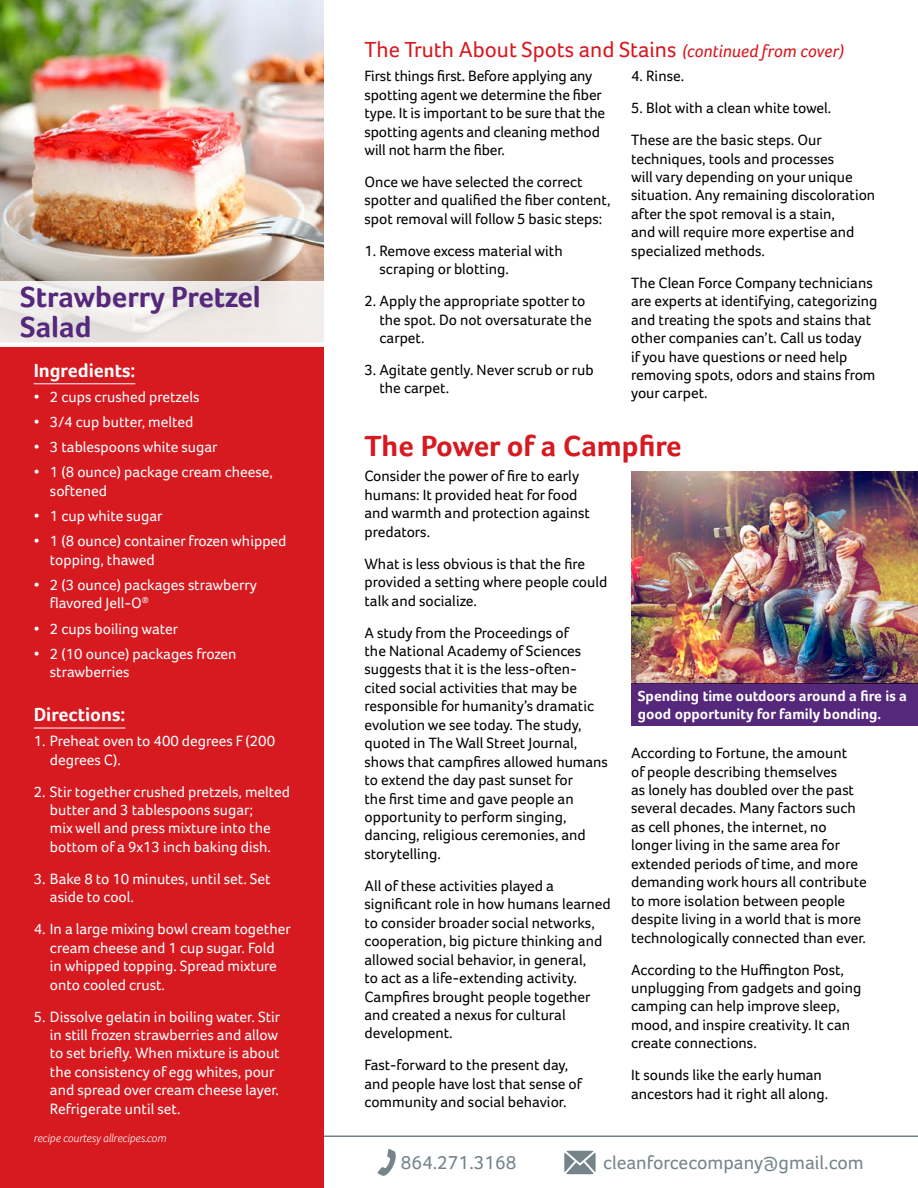
<style>
.page{position:relative;width:918px;height:1188px;background:#fff}
.page>*{position:absolute;margin:0;border:0;box-sizing:border-box;transform-origin:0 0}
.t1{font:700 30px/30px "Foco";color:#56287b}
.t2{font:700 30px "Foco";color:#d71920}
.t3{font:22.5px "Foco";color:#d71920}
.t4{font:19.5px "Foco";color:#75848b}
.t5{font:700 19.5px "Foco";color:#fff}
.t6{font:15.3px/18.5px "Foco";color:#000}
.t7{font:15.3px/18.5px "Foco";color:#fff}
.t8{font:700 15px/18px "Foco";color:#fff}
.t9{font:italic 300 12px "Foco";color:#fff}
.s1{font-style:italic;font-size:18px}
</style>
<div class="page">
<div style="left:0;top:284px;width:324px;height:904px;background:#d71920"></div>
<hr style="left:34px;top:383px;width:101px;height:1px;background:#fff">
<hr style="left:34px;top:728px;width:91px;height:1px;background:#fff">
<img style="left:0;top:0;width:324px;height:281px">
<div style="left:0;top:342px;width:324px;height:5px;background:#fff"></div>
<svg style="left:0;top:281px;width:324px;height:61px;fill:#efeae7"></svg>
<hr style="left:324px;top:1136px;width:594px;height:1px;background:#75848b">
<img style="left:631px;top:471px;width:287px;height:213px">
<div style="left:631px;top:684px;width:287px;height:42px;background:#56287b"></div>
<svg style="left:378px;top:1149px;width:18px;height:27px"></svg>
<svg style="left:564px;top:1151px;width:32px;height:23px"></svg>
<h1 class="t1" style="left:20px;top:282px;width:242px">Strawberry Pretzel<br>Salad</h1>
<p class="t5" style="left:34px;top:359px;width:103px">Ingredients:</p>
<p class="t7" style="left:34px;top:387px;width:167px">• 2 cups crushed pretzels</p>
<p class="t7" style="left:34px;top:413px;width:161px">• 3/4 cup butter, melted</p>
<p class="t7" style="left:34px;top:438px;width:185px">• 3 tablespoons white sugar</p>
<p class="t7" style="left:50px;top:463px;width:225px;text-indent:-16px">• 1 (8 ounce) package cream cheese, softened</p>
<p class="t7" style="left:34px;top:507px;width:130px">• 1 cup white sugar</p>
<p class="t7" style="left:50px;top:532px;width:238px;text-indent:-16px">• 1 (8 ounce) container frozen whipped topping, thawed</p>
<p class="t7" style="left:50px;top:575px;width:209px;text-indent:-16px">• 2 (3 ounce) packages strawberry flavored Jell-O<sup>®</sup></p>
<p class="t7" style="left:34px;top:619px;width:146px">• 2 cups boiling water</p>
<p class="t7" style="left:50px;top:644px;width:188px;text-indent:-16px">• 2 (10 ounce) packages frozen strawberries</p>
<p class="t5" style="left:34px;top:703px;width:93px">Directions:</p>
<p class="t7" style="left:50px;top:732px;width:227px;text-indent:-16px">1. Preheat oven to 400 degrees F (200 degrees C).</p>
<p class="t7" style="left:50px;top:782px;width:242px;text-indent:-16px">2. Stir together crushed pretzels, melted butter and 3 tablespoons sugar;<br>mix well and press mixture into the bottom of a 9x13 inch baking dish.</p>
<p class="t7" style="left:50px;top:869px;width:222px;text-indent:-16px">3. Bake 8 to 10 minutes, until set. Set aside to cool.</p>
<p class="t7" style="left:50px;top:920px;width:242px;text-indent:-16px">4. In a large mixing bowl cream together cream cheese and 1 cup sugar. Fold<br>in whipped topping. Spread mixture onto cooled crust.</p>
<p class="t7" style="left:50px;top:1007px;width:232px;text-indent:-16px">5. Dissolve gelatin in boiling water. Stir in still frozen strawberries and allow to set briefly. When mixture is about the consistency of egg whites, pour and spread over cream cheese layer.<br>Refrigerate until set.</p>
<p class="t9" style="left:34px;top:1131px;width:134px">recipe courtesy allrecipes.com</p>
<h2 class="t3" style="left:364px;top:36px;width:482px">The Truth About Spots and Stains <span class="s1">(continued from cover)</span></h2>
<p class="t6" style="left:364px;top:67px;width:242px">First things first. Before applying any spotting agent we determine the fiber type. It is important to be sure that the spotting agents and cleaning method will not harm the fiber.</p>
<p class="t6" style="left:364px;top:172px;width:248px">Once we have selected the correct spotter and qualified the fiber content, spot removal will follow 5 basic steps:</p>
<p class="t6" style="left:379px;top:241px;width:185px;text-indent:-15px">1. Remove excess material with scraping or blotting.</p>
<p class="t6" style="left:379px;top:292px;width:214px;text-indent:-15px">2. Apply the appropriate spotter to the spot. Do not oversaturate the carpet.</p>
<p class="t6" style="left:379px;top:360px;width:216px;text-indent:-15px">3. Agitate gently. Never scrub or rub the carpet.</p>
<p class="t6" style="left:631px;top:67px;width:55px">4. Rinse.</p>
<p class="t6" style="left:631px;top:92px;width:202px;line-height:32px">5. Blot with a clean white towel.<br>These are the basic steps. Our</p>
<p class="t6" style="left:631px;top:149px;width:246px">techniques, tools and processes<br>will vary depending on your unique situation. Any remaining discoloration after the spot removal is a stain,<br>and will require more expertise and specialized methods.</p>
<p class="t6" style="left:631px;top:273px;width:248px">The Clean Force Company technicians are experts at identifying, categorizing and treating the spots and stains that other companies can’t. Call us today<br>if you have questions or need help removing spots, odors and stains from your carpet.</p>
<h1 class="t2" style="left:364px;top:428px;width:319px">The Power of a Campfire</h1>
<p class="t6" style="left:364px;top:467px;width:227px">Consider the power of fire to early humans: It provided heat for food and warmth and protection against predators.</p>
<p class="t6" style="left:364px;top:554px;width:244px">What is less obvious is that the fire provided a setting where people could talk and socialize.</p>
<p class="t6" style="left:364px;top:623px;width:245px">A study from the Proceedings of<br>the National Academy of Sciences suggests that it is the less-often&shy;cited social activities that may be responsible for humanity’s dramatic evolution we see today. The study, quoted in The Wall Street Journal, shows that campfires allowed humans to extend the day past sunset for<br>the first time and gave people an opportunity to perform singing, dancing, religious ceremonies, and storytelling.</p>
<p class="t6" style="left:364px;top:876px;width:248px">All of these activities played a significant role in how humans learned to consider broader social networks, cooperation, big picture thinking and allowed social behavior, in general,<br>to act as a life-extending activity.<br>Campfires brought people together and created a nexus for cultural development.</p>
<p class="t6" style="left:364px;top:1056px;width:219px">Fast-forward to the present day, and people have lost that sense of community and social behavior.</p>
<p class="t8" style="left:638px;top:687px;width:271px">Spending time outdoors around a fire is a good opportunity for family bonding.</p>
<p class="t6" style="left:631px;top:744px;width:237px">According to Fortune, the amount<br>of people describing themselves<br>as lonely has doubled over the past several decades. Many factors such as cell phones, the internet, no longer living in the same area for extended periods of time, and more demanding work hours all contribute to more isolation between people despite living in a world that is more technologically connected than ever.</p>
<p class="t6" style="left:631px;top:960px;width:232px">According to the Huffington Post, unplugging from gadgets and going camping can help improve sleep, mood, and inspire creativity. It can create connections.</p>
<p class="t6" style="left:631px;top:1066px;width:199px">It sounds like the early human ancestors had it right all along.</p>
<p class="t4" style="left:401px;top:1151px;width:117px">864.271.3168</p>
<p class="t4" style="left:603px;top:1151px;width:262px">cleanforcecompany@gmail.com</p>
</div>
